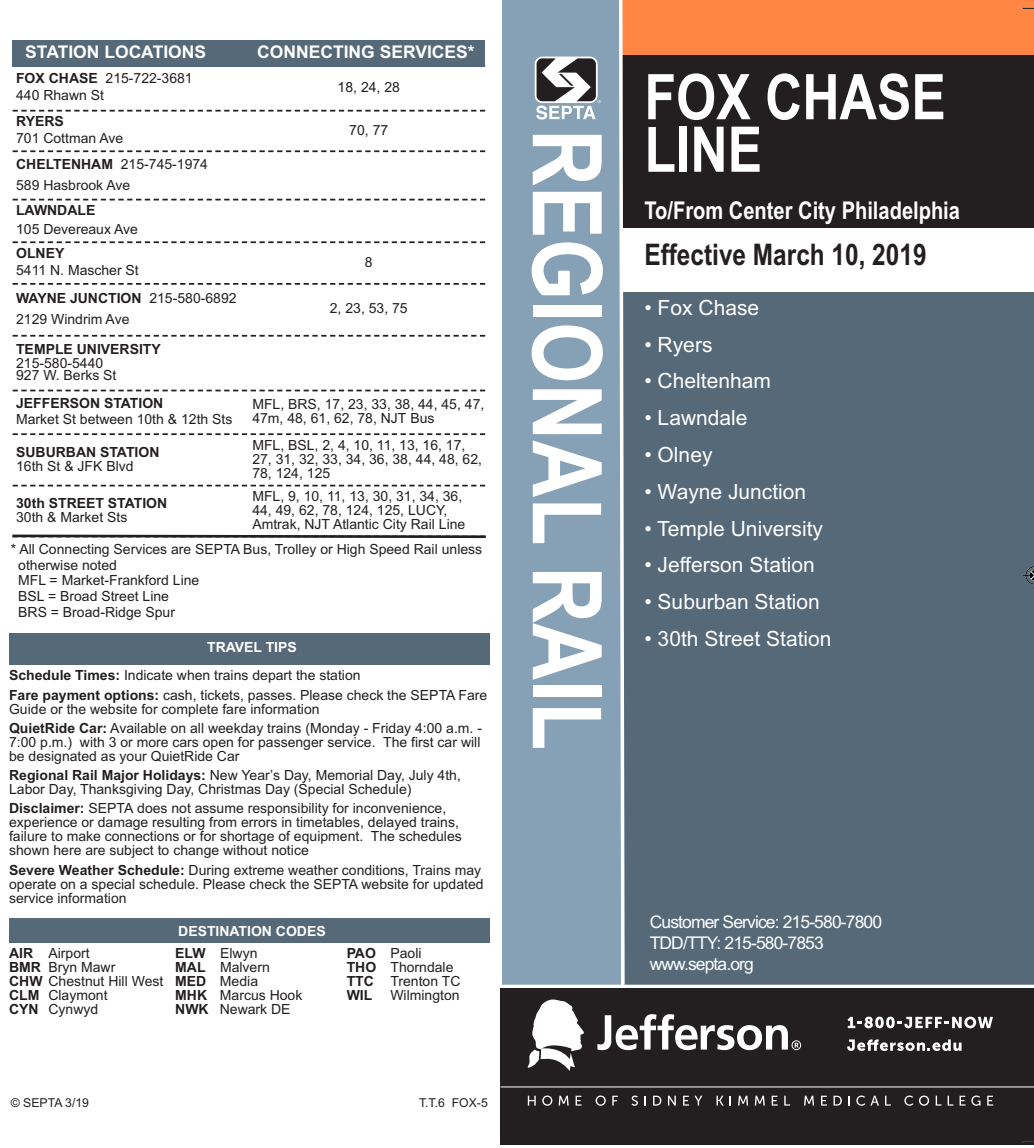
<style>
.page{position:relative;width:1034px;height:1148px;background:#fff}
.page>*{position:absolute;margin:0;border:0;box-sizing:border-box;transform-origin:0 0}
.t1{font:700 96.25px "Arial Narrow";color:#fff}
.t2{font:700 63px/52.5px "Arial Narrow";color:#fff}
.t3{font:700 29.75px "Arial Narrow";color:#231f20}
.t4{font:700 24.5px "Arial Narrow";color:#fff}
.t5{font:21px "Arial";color:#fff}
.t6{font:17.5px/21px "Arial";letter-spacing:-.05em;color:#fff}
.t7{font:700 17.5px "Arial";color:#fff}
.t8{font:14px/14px "Arial";color:#231f20}
.t9{font:700 14px/14px "Arial";color:#231f20}
.t10{font:700 14px "Arial";color:#fff}
.t11{font:12.25px "Arial";color:#231f20}
.s1{font-weight:700}
</style>
<div class="page">
<div style="left:623px;top:276px;width:411px;height:708px;background:#556978"></div>
<svg style="left:13px;top:110px;width:472px;height:2px"></svg>
<svg style="left:13px;top:150px;width:472px;height:2px"></svg>
<svg style="left:13px;top:199px;width:472px;height:1px"></svg>
<svg style="left:13px;top:241px;width:472px;height:2px"></svg>
<svg style="left:13px;top:283px;width:472px;height:2px"></svg>
<svg style="left:13px;top:335px;width:472px;height:2px"></svg>
<svg style="left:13px;top:390px;width:472px;height:1px"></svg>
<svg style="left:13px;top:433px;width:472px;height:2px"></svg>
<svg style="left:13px;top:485px;width:472px;height:1px"></svg>
<div style="left:13px;top:40px;width:472px;height:27px;background:#556978"></div>
<svg style="left:12px;top:534px;width:474px;height:5px"></svg>
<div style="left:621px;top:55px;width:413px;height:174px;background:#231f20"></div>
<div style="left:503px;top:0;width:118px;height:985px;background:#86a1b5"></div>
<div style="left:535px;top:57px;width:63px;height:46px;background:#fff;border-radius:7px"></div>
<svg style="left:536px;top:58px;width:65px;height:62px"></svg>
<div style="left:623px;top:229px;width:411px;height:63px;background:#fff"></div>
<div style="left:621px;top:0;width:413px;height:55px;background:#ff8643"></div>
<svg style="left:617px;top:0;width:9px;height:985px"></svg>
<div style="left:9px;top:918px;width:480px;height:25px;background:#556978"></div>
<div style="left:9px;top:633px;width:480px;height:32px;background:#556978"></div>
<div style="left:500px;top:988px;width:534px;height:156px;background:#231f20"></div>
<svg style="left:527px;top:999px;width:57px;height:72px"></svg>
<svg style="left:597px;top:1014px;width:204px;height:36px"></svg>
<hr style="left:500px;top:1086px;width:534px;height:1px;background:#fff">
<svg style="left:528px;top:1096px;width:8px;height:10px"></svg>
<svg style="left:542px;top:1095px;width:10px;height:11px"></svg>
<svg style="left:559px;top:1096px;width:10px;height:10px"></svg>
<svg style="left:575px;top:1096px;width:6px;height:10px"></svg>
<svg style="left:596px;top:1095px;width:10px;height:11px"></svg>
<svg style="left:612px;top:1096px;width:6px;height:10px"></svg>
<svg style="left:631px;top:1095px;width:7px;height:11px"></svg>
<svg style="left:644px;top:1096px;width:2px;height:10px"></svg>
<svg style="left:653px;top:1096px;width:8px;height:10px"></svg>
<svg style="left:668px;top:1096px;width:8px;height:10px"></svg>
<svg style="left:683px;top:1096px;width:19px;height:10px"></svg>
<svg style="left:716px;top:1096px;width:7px;height:10px"></svg>
<svg style="left:738px;top:1096px;width:10px;height:10px"></svg>
<svg style="left:755px;top:1096px;width:10px;height:10px"></svg>
<svg style="left:772px;top:1096px;width:6px;height:10px"></svg>
<svg style="left:784px;top:1096px;width:6px;height:10px"></svg>
<svg style="left:804px;top:1096px;width:10px;height:10px"></svg>
<svg style="left:821px;top:1096px;width:6px;height:10px"></svg>
<svg style="left:833px;top:1096px;width:9px;height:10px"></svg>
<svg style="left:848px;top:1096px;width:2px;height:10px"></svg>
<svg style="left:856px;top:1095px;width:23px;height:11px"></svg>
<svg style="left:885px;top:1096px;width:6px;height:10px"></svg>
<svg style="left:904px;top:1095px;width:9px;height:11px"></svg>
<svg style="left:919px;top:1095px;width:10px;height:11px"></svg>
<svg style="left:936px;top:1096px;width:5px;height:10px"></svg>
<svg style="left:947px;top:1096px;width:6px;height:10px"></svg>
<svg style="left:959px;top:1096px;width:6px;height:10px"></svg>
<svg style="left:971px;top:1095px;width:9px;height:11px"></svg>
<svg style="left:987px;top:1096px;width:6px;height:10px"></svg>
<svg style="left:847px;top:1017px;width:146px;height:11px"></svg>
<svg style="left:847px;top:1039px;width:114px;height:12px"></svg>
<svg style="left:1022px;top:8px;width:12px;height:1px"></svg>
<svg style="left:1022px;top:1142px;width:12px;height:3px"></svg>
<hr style="left:1033px;top:551px;width:1px;height:49px;background:#000">
<svg style="left:1022px;top:566px;width:12px;height:19px"></svg>
<p class="t7" style="left:25px;top:42px;width:182px">STATION LOCATIONS</p>
<p class="t7" style="left:257px;top:42px;width:219px">CONNECTING SERVICES*</p>
<p class="t8" style="left:16px;top:69px;width:178px;line-height:17.5px"><span class="s1">FOX CHASE</span> 215-722-3681<br>440 Rhawn St</p>
<p class="t8" style="left:338px;top:80px;width:64px">18, 24, 28</p>
<p class="t9" style="left:16px;top:114px;width:49px">RYERS</p>
<p class="t8" style="left:16px;top:132px;width:109px">701 Cottman Ave</p>
<p class="t8" style="left:349px;top:123px;width:40px">70, 77</p>
<p class="t8" style="left:16px;top:153px;width:193px;line-height:21px"><span class="s1">CHELTENHAM</span> 215-745-1974<br>589 Hasbrook Ave</p>
<p class="t9" style="left:16px;top:203px;width:81px">LAWNDALE</p>
<p class="t8" style="left:16px;top:222px;width:123px">105 Devereaux Ave</p>
<p class="t9" style="left:16px;top:246px;width:50px">OLNEY</p>
<p class="t8" style="left:16px;top:264px;width:124px">5411 N. Mascher St</p>
<p class="t8" style="left:365px;top:255px;width:9px">8</p>
<p class="t8" style="left:16px;top:288px;width:222px;line-height:21px"><span class="s1">WAYNE JUNCTION</span> 215-580-6892<br>2129 Windrim Ave</p>
<p class="t8" style="left:330px;top:302px;width:79px">2, 23, 53, 75</p>
<p class="t9" style="left:16px;top:342px;width:146px">TEMPLE UNIVERSITY</p>
<p class="t8" style="left:16px;top:357px;width:102px;line-height:12.2px">215-580-5440<br>927 W. Berks St</p>
<p class="t9" style="left:16px;top:396px;width:149px">JEFFERSON STATION</p>
<p class="t8" style="left:16px;top:412px;width:218px">Market St between 10th &amp; 12th Sts</p>
<p class="t8" style="left:252px;top:397px;width:233px">MFL, BRS, 17, 23, 33, 38, 44, 45, 47,<br>47m, 48, 61, 62, 78, NJT Bus</p>
<p class="t9" style="left:16px;top:445px;width:145px">SUBURBAN STATION</p>
<p class="t8" style="left:16px;top:459px;width:119px">16th St &amp; JFK Blvd</p>
<p class="t9" style="left:16px;top:496px;width:153px">30th STREET STATION</p>
<p class="t8" style="left:16px;top:510px;width:113px">30th &amp; Market Sts</p>
<p class="t8" style="left:252px;top:438px;width:231px">MFL, BSL, 2, 4, 10, 11, 13, 16, 17,<br>27, 31, 32, 33, 34, 36, 38, 44, 48, 62,<br>78, 124, 125</p>
<p class="t8" style="left:252px;top:489px;width:214px">MFL, 9, 10, 11, 13, 30, 31, 34, 36,<br>44, 49, 62, 78, 124, 125, LUCY,<br>Amtrak, NJT Atlantic City Rail Line</p>
<p class="t8" style="left:18px;top:541px;width:465px;line-height:15.8px;text-indent:-7px">* All Connecting Services are SEPTA Bus, Trolley or High Speed Rail unless otherwise noted<br>MFL = Market-Frankford Line<br>BSL = Broad Street Line<br>BRS = Broad-Ridge Spur</p>
<p class="t10" style="left:207px;top:639px;width:91px">TRAVEL TIPS</p>
<p class="t8" style="left:9px;top:666px;width:480px;line-height:19.2px"><span class="s1">Schedule Times:</span> Indicate when trains depart the station<br><span class="s1">Fare payment options:</span> cash, tickets, passes. Please check the SEPTA Fare</p>
<p class="t8" style="left:9px;top:699px;width:474px;line-height:19.2px">Guide or the website for complete fare information<br><span class="s1">QuietRide Car:</span> Available on all weekday trains (Monday - Friday 4:00 a.m. -</p>
<p class="t8" style="left:9px;top:735px;width:473px">7:00 p.m.) with 3 or more cars open for passenger service. The first car will be designated as your QuietRide Car</p>
<p class="t8" style="left:9px;top:768px;width:453px"><span class="s1">Regional Rail Major Holidays:</span> New Year’s Day, Memorial Day, July 4th,<br>Labor Day, Thanksgiving Day, Christmas Day (Special Schedule)</p>
<p class="t8" style="left:9px;top:802px;width:454px"><span class="s1">Disclaimer:</span> SEPTA does not assume responsibility for inconvenience, experience or damage resulting from errors in timetables, delayed trains, failure to make connections or for shortage of equipment. The schedules shown here are subject to change without notice</p>
<p class="t8" style="left:9px;top:863px;width:476px"><span class="s1">Severe Weather Schedule:</span> During extreme weather conditions, Trains may operate on a special schedule. Please check the SEPTA website for updated service information</p>
<p class="t8" style="left:9px;top:946px;width:156px"><span class="s1">AIR<br>BMR<br>CHW</span> Chestnut Hill West<br><span class="s1">CLM<br>CYN</span></p>
<p class="t8" style="left:48px;top:946px;width:68px">Airport<br>Bryn Mawr</p>
<p class="t8" style="left:48px;top:988px;width:61px">Claymont<br>Cynwyd</p>
<p class="t10" style="left:178px;top:923px;width:149px">DESTINATION CODES</p>
<p class="t9" style="left:175px;top:946px;width:35px">ELW<br>MAL<br>MED<br>MHK<br>NWK</p>
<p class="t8" style="left:220px;top:946px;width:84px">Elwyn<br>Malvern<br>Media<br>Marcus Hook<br>Newark DE</p>
<p class="t9" style="left:347px;top:946px;width:31px">PAO<br>THO<br>TTC<br>WIL</p>
<p class="t8" style="left:390px;top:946px;width:72px">Paoli<br>Thorndale<br>Trenton TC<br>Wilmington</p>
<p class="t11" style="left:11px;top:1095px;width:80px">© SEPTA 3/19</p>
<p class="t11" style="left:419px;top:1095px;width:70px">T.T.6 FOX-5</p>
<h1 class="t1" style="left:622px;top:129px;width:623px;rotate:90deg">REGIONAL RAIL</h1>
<h2 class="t2" style="left:644px;top:71px;width:303px">FOX CHASE<br>LINE</h2>
<h3 class="t4" style="left:644px;top:196px;width:317px">To/From Center City Philadelphia</h3>
<h3 class="t3" style="left:644px;top:237px;width:284px">Effective March 10, 2019</h3>
<h3 class="t5" style="left:644px;top:295px;width:116px">• Fox Chase</h3>
<h3 class="t5" style="left:644px;top:332px;width:70px">• Ryers</h3>
<h3 class="t5" style="left:644px;top:369px;width:128px">• Cheltenham</h3>
<h3 class="t5" style="left:644px;top:406px;width:105px">• Lawndale</h3>
<h3 class="t5" style="left:644px;top:442px;width:70px">• Olney</h3>
<h3 class="t5" style="left:644px;top:479px;width:163px">• Wayne Junction</h3>
<h3 class="t5" style="left:644px;top:516px;width:180px">• Temple University</h3>
<h3 class="t5" style="left:644px;top:553px;width:172px">• Jefferson Station</h3>
<h3 class="t5" style="left:644px;top:589px;width:177px">• Suburban Station</h3>
<h3 class="t5" style="left:644px;top:626px;width:189px">• 30th Street Station</h3>
<p class="t6" style="left:650px;top:911px;width:234px">Customer Service: 215-580-7800<br>TDD/TTY: 215-580-7853 www.septa.org</p>
</div>
